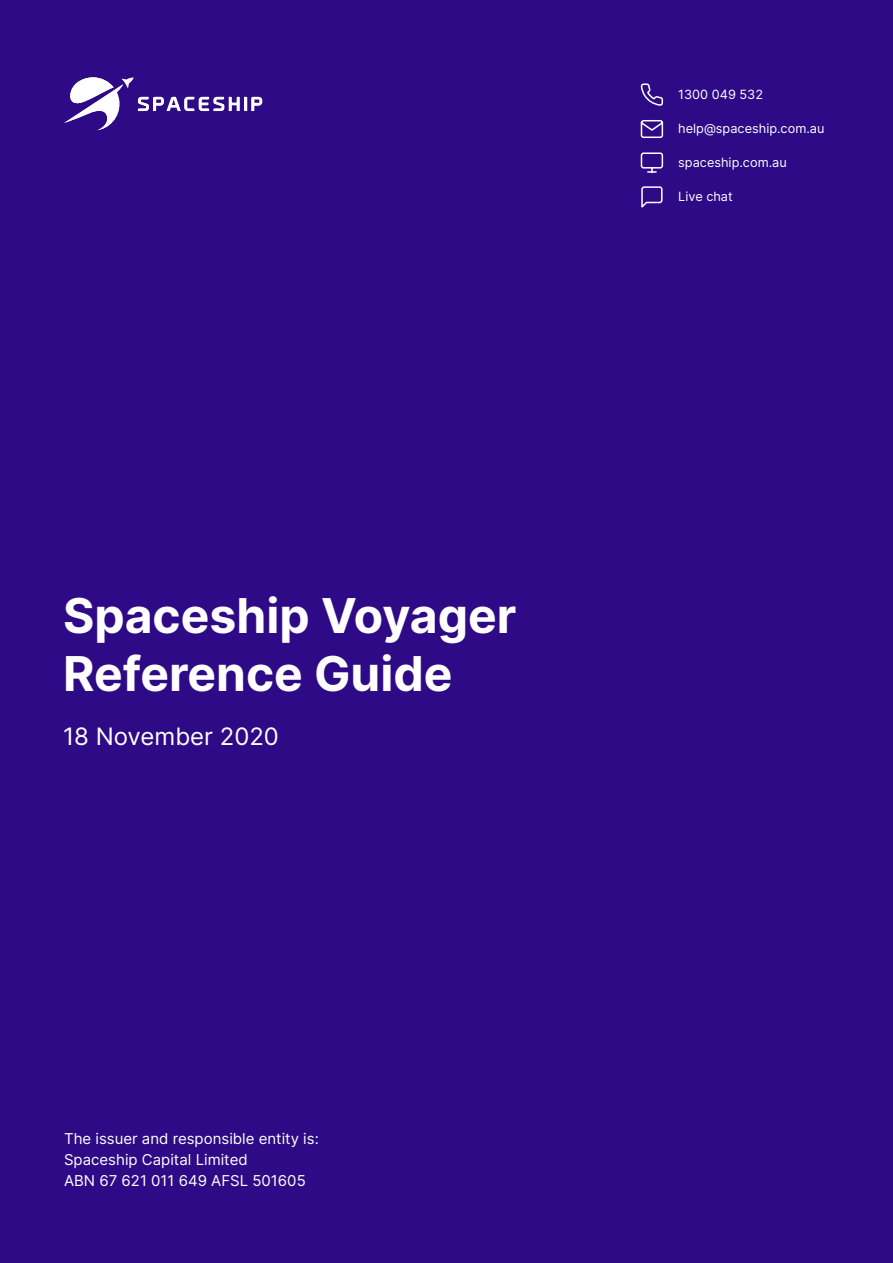
<style>
.page{position:relative;width:893px;height:1263px;background:#2f0a87}
.page>*{position:absolute;margin:0;border:0;box-sizing:border-box;transform-origin:0 0}
.t1{font:700 48px/57.6px "Inter";color:#fff}
.t2{font:24px "Inter";color:#fff}
.t3{font:15px/21px "Inter";color:#fff}
.t4{font:12.75px "Inter";color:#fff}
</style>
<div class="page">
<svg style="left:640px;top:83px;width:24px;height:23px"></svg>
<svg style="left:640px;top:120px;width:24px;height:18px"></svg>
<svg style="left:640px;top:152px;width:24px;height:21px"></svg>
<svg style="left:641px;top:186px;width:22px;height:22px"></svg>
<svg style="left:64px;top:77px;width:198px;height:53px"></svg>
<h1 class="t1" style="left:63px;top:586px;width:455px">Spaceship Voyager<br>Reference Guide</h1>
<h2 class="t2" style="left:63px;top:719px;width:217px">18 November 2020</h2>
<p class="t3" style="left:64px;top:1128px;width:256px">The issuer and responsible entity is:<br>Spaceship Capital Limited<br>ABN 67 621 011 649 AFSL 501605</p>
<p class="t4" style="left:678px;top:85px;width:86px">1300 049 532</p>
<p class="t4" style="left:678px;top:119px;width:148px">help@spaceship.com.au</p>
<p class="t4" style="left:678px;top:153px;width:110px">spaceship.com.au</p>
<p class="t4" style="left:678px;top:187px;width:56px">Live chat</p>
</div>
